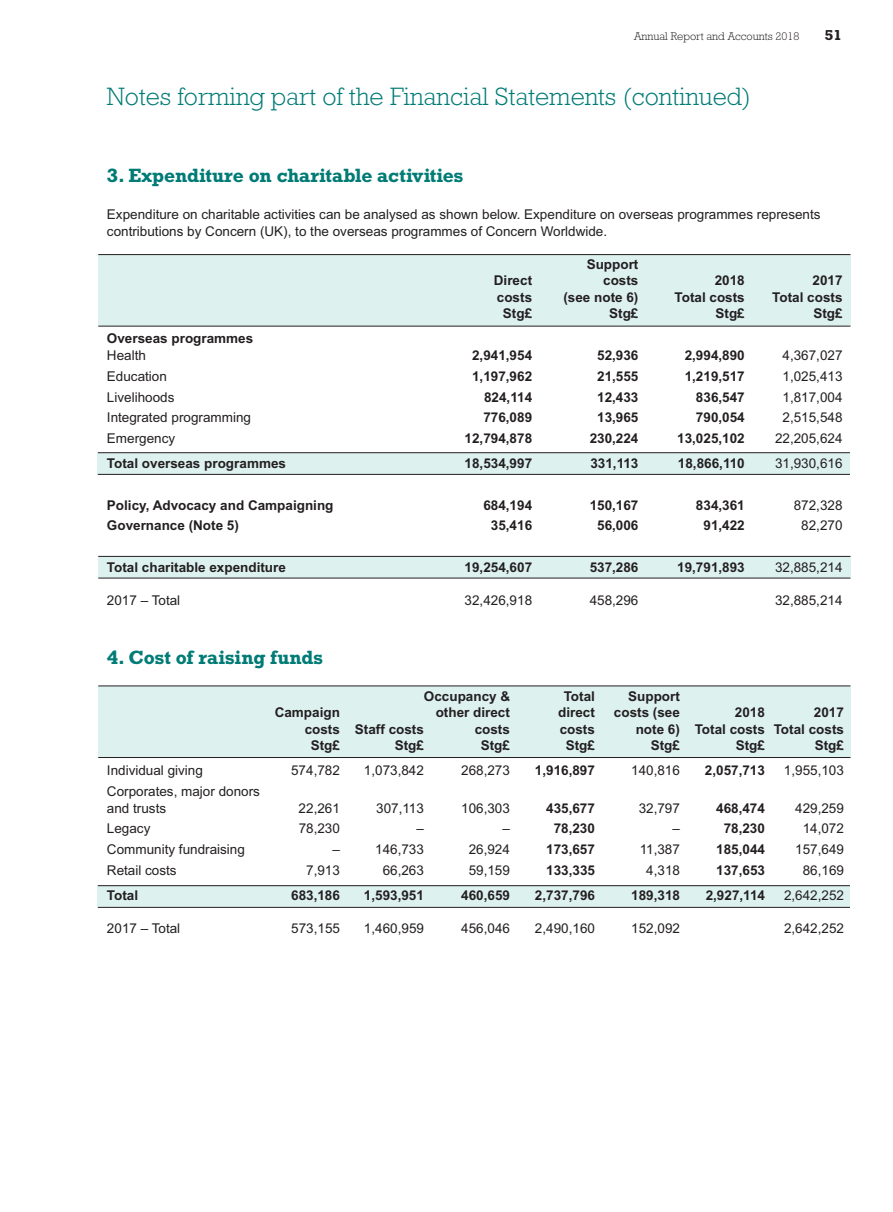
<style>
.page{position:relative;width:893px;height:1212px;background:#fff}
.page>*{position:absolute;margin:0;border:0;box-sizing:border-box;transform-origin:0 0}
.t1{font:300 25.5px "Rockwell";color:#007b75}
.t2{font:700 18px "Rockwell";color:#007b75}
.t3{font:700 13.5px "Arial";color:#231f20}
.t4{font:13.5px/16.5px "Arial";color:#231f20}
.t5{font:700 13.5px "Rockwell";color:#231f20}
.t6{font:300 11.25px "Rockwell";color:#231f20}
</style>
<div class="page">
<div style="left:98px;top:886px;width:752px;height:21px;background:#ddf1ef"></div>
<hr style="left:98px;top:885px;width:752px;height:1px;background:#231f20">
<hr style="left:98px;top:907px;width:752px;height:1px;background:#231f20">
<div style="left:98px;top:453px;width:752px;height:21px;background:#ddf1ef"></div>
<hr style="left:98px;top:452px;width:752px;height:1px;background:#231f20">
<hr style="left:98px;top:474px;width:752px;height:1px;background:#231f20">
<div style="left:98px;top:686px;width:752px;height:71px;background:#ddf1ef"></div>
<hr style="left:98px;top:685px;width:752px;height:1px;background:#231f20">
<hr style="left:98px;top:757px;width:752px;height:1px;background:#231f20">
<div style="left:98px;top:556px;width:752px;height:22px;background:#ddf1ef"></div>
<hr style="left:98px;top:556px;width:752px;height:1px;background:#231f20">
<hr style="left:98px;top:578px;width:752px;height:1px;background:#231f20">
<div style="left:98px;top:255px;width:752px;height:71px;background:#ddf1ef"></div>
<hr style="left:98px;top:254px;width:752px;height:1px;background:#231f20">
<hr style="left:98px;top:326px;width:752px;height:1px;background:#231f20">
<p class="t6" style="left:634px;top:32px;width:167px">Annual Report and Accounts 2018</p>
<p class="t5" style="left:825px;top:27px;width:19px">51</p>
<h1 class="t1" style="left:107px;top:88px;width:646px">Notes forming part of the Financial Statements (continued)</h1>
<h2 class="t2" style="left:107px;top:165px;width:358px">3. Expenditure on charitable activities</h2>
<p class="t4" style="left:107px;top:207px;width:715px">Expenditure on charitable activities can be analysed as shown below. Expenditure on overseas programmes represents contributions by Concern (UK), to the overseas programmes of Concern Worldwide.</p>
<p class="t3" style="left:587px;top:256px;width:53px">Support</p>
<p class="t3" style="left:494px;top:273px;width:40px">Direct</p>
<p class="t3" style="left:603px;top:273px;width:37px">costs</p>
<p class="t3" style="left:715px;top:273px;width:32px">2018</p>
<p class="t3" style="left:812px;top:273px;width:32px">2017</p>
<p class="t3" style="left:497px;top:289px;width:37px">costs</p>
<p class="t3" style="left:563px;top:289px;width:77px">(see note 6)</p>
<p class="t3" style="left:674px;top:289px;width:72px">Total costs</p>
<p class="t3" style="left:772px;top:289px;width:72px">Total costs</p>
<p class="t3" style="left:503px;top:306px;width:31px">Stg£</p>
<p class="t3" style="left:609px;top:306px;width:31px">Stg£</p>
<p class="t3" style="left:715px;top:306px;width:31px">Stg£</p>
<p class="t3" style="left:813px;top:306px;width:31px">Stg£</p>
<p class="t3" style="left:107px;top:331px;width:148px">Overseas programmes</p>
<p class="t4" style="left:107px;top:347px;width:41px">Health</p>
<p class="t3" style="left:472px;top:347px;width:62px">2,941,954</p>
<p class="t3" style="left:597px;top:347px;width:43px">52,936</p>
<p class="t3" style="left:685px;top:347px;width:62px">2,994,890</p>
<p class="t4" style="left:782px;top:347px;width:62px">4,367,027</p>
<p class="t4" style="left:107px;top:368px;width:62px">Education</p>
<p class="t3" style="left:472px;top:368px;width:62px">1,197,962</p>
<p class="t3" style="left:597px;top:368px;width:43px">21,555</p>
<p class="t3" style="left:685px;top:368px;width:62px">1,219,517</p>
<p class="t4" style="left:782px;top:368px;width:62px">1,025,413</p>
<p class="t4" style="left:107px;top:389px;width:69px">Livelihoods</p>
<p class="t3" style="left:484px;top:389px;width:50px">824,114</p>
<p class="t3" style="left:597px;top:389px;width:43px">12,433</p>
<p class="t3" style="left:696px;top:389px;width:50px">836,547</p>
<p class="t4" style="left:782px;top:389px;width:62px">1,817,004</p>
<p class="t4" style="left:107px;top:409px;width:146px">Integrated programming</p>
<p class="t3" style="left:483px;top:410px;width:50px">776,089</p>
<p class="t3" style="left:597px;top:410px;width:43px">13,965</p>
<p class="t3" style="left:696px;top:410px;width:50px">790,054</p>
<p class="t4" style="left:782px;top:409px;width:62px">2,515,548</p>
<p class="t4" style="left:107px;top:430px;width:70px">Emergency</p>
<p class="t3" style="left:465px;top:430px;width:69px">12,794,878</p>
<p class="t3" style="left:590px;top:430px;width:50px">230,224</p>
<p class="t3" style="left:677px;top:430px;width:69px">13,025,102</p>
<p class="t4" style="left:775px;top:430px;width:69px">22,205,624</p>
<p class="t3" style="left:107px;top:455px;width:181px">Total overseas programmes</p>
<p class="t3" style="left:465px;top:455px;width:69px">18,534,997</p>
<p class="t3" style="left:590px;top:455px;width:50px">331,113</p>
<p class="t3" style="left:678px;top:455px;width:68px">18,866,110</p>
<p class="t4" style="left:775px;top:455px;width:69px">31,930,616</p>
<p class="t3" style="left:107px;top:497px;width:228px">Policy, Advocacy and Campaigning</p>
<p class="t3" style="left:483px;top:497px;width:50px">684,194</p>
<p class="t3" style="left:590px;top:497px;width:50px">150,167</p>
<p class="t3" style="left:696px;top:497px;width:50px">834,361</p>
<p class="t4" style="left:794px;top:497px;width:50px">872,328</p>
<p class="t3" style="left:107px;top:518px;width:134px">Governance (Note 5)</p>
<p class="t3" style="left:491px;top:518px;width:43px">35,416</p>
<p class="t3" style="left:597px;top:518px;width:43px">56,006</p>
<p class="t3" style="left:703px;top:518px;width:43px">91,422</p>
<p class="t4" style="left:801px;top:517px;width:43px">82,270</p>
<p class="t3" style="left:107px;top:559px;width:181px">Total charitable expenditure</p>
<p class="t3" style="left:465px;top:559px;width:69px">19,254,607</p>
<p class="t3" style="left:590px;top:559px;width:50px">537,286</p>
<p class="t3" style="left:677px;top:559px;width:69px">19,791,893</p>
<p class="t4" style="left:775px;top:559px;width:69px">32,885,214</p>
<p class="t4" style="left:107px;top:592px;width:75px">2017 – Total</p>
<p class="t4" style="left:465px;top:592px;width:69px">32,426,918</p>
<p class="t4" style="left:590px;top:592px;width:50px">458,296</p>
<p class="t4" style="left:775px;top:592px;width:69px">32,885,214</p>
<h2 class="t2" style="left:107px;top:647px;width:218px">4. Cost of raising funds</h2>
<p class="t3" style="left:424px;top:688px;width:88px">Occupancy &amp;</p>
<p class="t3" style="left:564px;top:688px;width:33px">Total</p>
<p class="t3" style="left:628px;top:688px;width:53px">Support</p>
<p class="t3" style="left:275px;top:705px;width:67px">Campaign</p>
<p class="t3" style="left:436px;top:705px;width:76px">other direct</p>
<p class="t3" style="left:558px;top:705px;width:38px">direct</p>
<p class="t3" style="left:614px;top:705px;width:68px">costs (see</p>
<p class="t3" style="left:735px;top:705px;width:32px">2018</p>
<p class="t3" style="left:814px;top:705px;width:32px">2017</p>
<p class="t3" style="left:305px;top:721px;width:121px">costs Staff costs</p>
<p class="t3" style="left:475px;top:721px;width:37px">costs</p>
<p class="t3" style="left:560px;top:721px;width:37px">costs</p>
<p class="t3" style="left:636px;top:721px;width:210px">note 6) Total costs Total costs</p>
<p class="t3" style="left:311px;top:738px;width:31px">Stg£</p>
<p class="t3" style="left:395px;top:738px;width:31px">Stg£</p>
<p class="t3" style="left:481px;top:738px;width:31px">Stg£</p>
<p class="t3" style="left:566px;top:738px;width:31px">Stg£</p>
<p class="t3" style="left:651px;top:738px;width:31px">Stg£</p>
<p class="t3" style="left:736px;top:738px;width:31px">Stg£</p>
<p class="t3" style="left:815px;top:738px;width:31px">Stg£</p>
<p class="t4" style="left:107px;top:762px;width:98px">Individual giving</p>
<p class="t4" style="left:291px;top:762px;width:50px">574,782</p>
<p class="t4" style="left:364px;top:762px;width:62px">1,073,842</p>
<p class="t4" style="left:461px;top:762px;width:50px">268,273</p>
<p class="t3" style="left:535px;top:763px;width:62px">1,916,897</p>
<p class="t4" style="left:631px;top:762px;width:50px">140,816</p>
<p class="t3" style="left:705px;top:763px;width:62px">2,057,713</p>
<p class="t4" style="left:784px;top:762px;width:62px">1,955,103</p>
<p class="t4" style="left:107px;top:783px;width:155px">Corporates, major donors and trusts</p>
<p class="t4" style="left:299px;top:800px;width:43px">22,261</p>
<p class="t4" style="left:376px;top:800px;width:49px">307,113</p>
<p class="t4" style="left:461px;top:800px;width:50px">106,303</p>
<p class="t3" style="left:546px;top:800px;width:50px">435,677</p>
<p class="t4" style="left:639px;top:800px;width:43px">32,797</p>
<p class="t3" style="left:716px;top:800px;width:50px">468,474</p>
<p class="t4" style="left:795px;top:800px;width:50px">429,259</p>
<p class="t4" style="left:107px;top:820px;width:45px">Legacy</p>
<p class="t4" style="left:299px;top:820px;width:43px">78,230</p>
<p class="t4" style="left:416px;top:820px;width:9px">–</p>
<p class="t4" style="left:502px;top:820px;width:9px">–</p>
<p class="t3" style="left:554px;top:821px;width:43px">78,230</p>
<p class="t4" style="left:672px;top:820px;width:9px">–</p>
<p class="t3" style="left:724px;top:821px;width:43px">78,230</p>
<p class="t4" style="left:803px;top:820px;width:43px">14,072</p>
<p class="t4" style="left:107px;top:841px;width:140px">Community fundraising</p>
<p class="t4" style="left:332px;top:841px;width:9px">–</p>
<p class="t4" style="left:375px;top:841px;width:50px">146,733</p>
<p class="t4" style="left:469px;top:841px;width:43px">26,924</p>
<p class="t3" style="left:546px;top:841px;width:50px">173,657</p>
<p class="t4" style="left:640px;top:841px;width:42px">11,387</p>
<p class="t3" style="left:716px;top:841px;width:50px">185,044</p>
<p class="t4" style="left:795px;top:841px;width:50px">157,649</p>
<p class="t4" style="left:107px;top:862px;width:71px">Retail costs</p>
<p class="t4" style="left:306px;top:862px;width:35px">7,913</p>
<p class="t4" style="left:383px;top:862px;width:43px">66,263</p>
<p class="t4" style="left:469px;top:862px;width:43px">59,159</p>
<p class="t3" style="left:546px;top:862px;width:50px">133,335</p>
<p class="t4" style="left:646px;top:862px;width:35px">4,318</p>
<p class="t3" style="left:716px;top:862px;width:50px">137,653</p>
<p class="t4" style="left:803px;top:862px;width:43px">86,169</p>
<p class="t3" style="left:107px;top:887px;width:33px">Total</p>
<p class="t3" style="left:291px;top:887px;width:50px">683,186</p>
<p class="t3" style="left:364px;top:887px;width:62px">1,593,951</p>
<p class="t3" style="left:461px;top:887px;width:50px">460,659</p>
<p class="t3" style="left:535px;top:887px;width:62px">2,737,796</p>
<p class="t3" style="left:631px;top:887px;width:50px">189,318</p>
<p class="t3" style="left:706px;top:887px;width:61px">2,927,114</p>
<p class="t4" style="left:784px;top:887px;width:62px">2,642,252</p>
<p class="t4" style="left:107px;top:920px;width:75px">2017 – Total</p>
<p class="t4" style="left:291px;top:920px;width:50px">573,155</p>
<p class="t4" style="left:364px;top:920px;width:62px">1,460,959</p>
<p class="t4" style="left:461px;top:920px;width:50px">456,046</p>
<p class="t4" style="left:535px;top:920px;width:62px">2,490,160</p>
<p class="t4" style="left:631px;top:920px;width:50px">152,092</p>
<p class="t4" style="left:784px;top:920px;width:62px">2,642,252</p>
</div>
